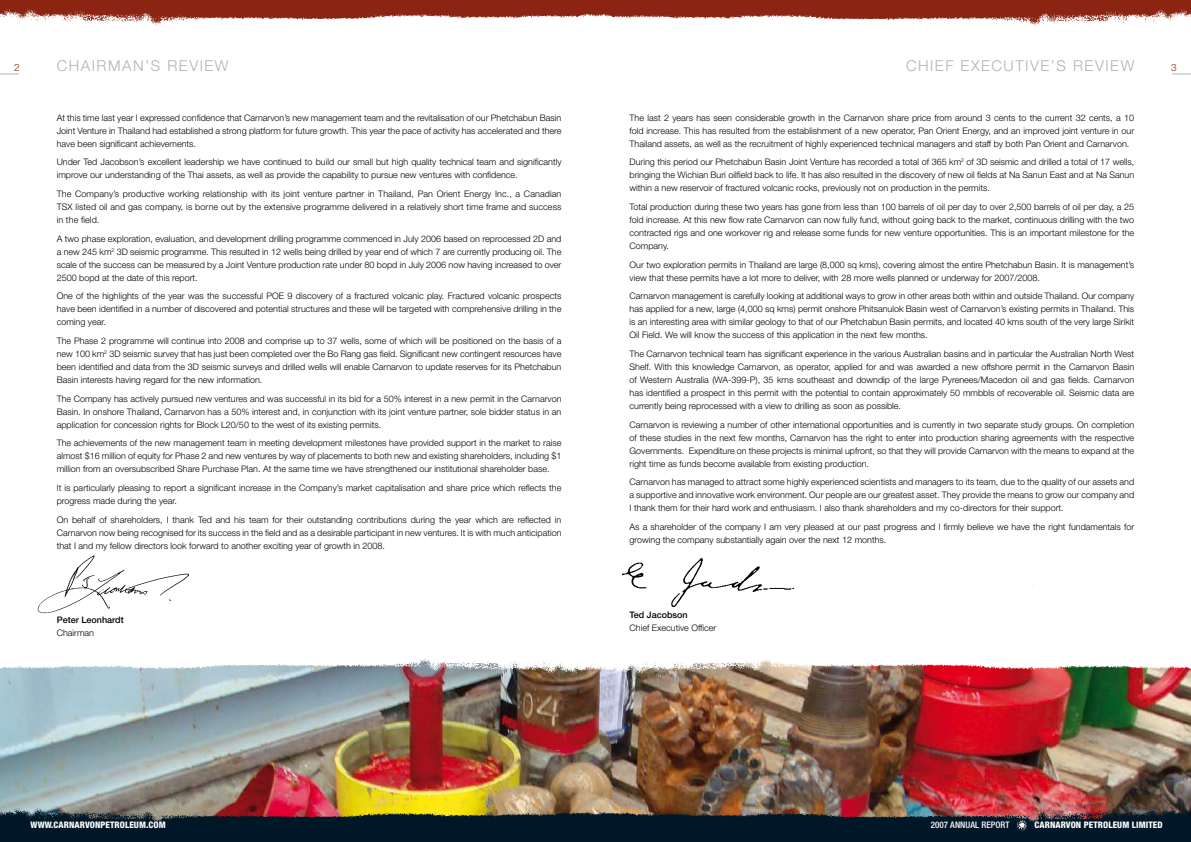
<style>
.page{position:relative;width:1191px;height:842px;background:#fff}
.page>*{position:absolute;margin:0;border:0;box-sizing:border-box;transform-origin:0 0}
.t1{font:300 15px "Helvetica Neue";letter-spacing:.1em;color:#b1b2b4}
.t2{font:300 9px/13px "Helvetica Neue";color:#000;text-align:justify}
.t3{font:800 condensed 9px "Helvetica Neue";letter-spacing:.01em;color:#fff}
.t4{font:500 9px "Helvetica Neue";color:#000}
.t5{font:500 condensed 9px "Helvetica Neue";letter-spacing:.01em;color:#fff}
</style>
<div class="page">
<img style="left:0;top:683px;width:1191px;height:125px">
<img style="left:0;top:808px;width:1191px;height:34px">
<img style="left:0;top:0;width:595px;height:26px">
<img style="left:595px;top:0;width:596px;height:26px">
<img style="left:0;top:585px;width:1191px;height:98px">
<img style="left:622px;top:558px;width:173px;height:49px">
<img style="left:33px;top:555px;width:159px;height:59px">
<svg style="left:0;top:74px;width:19px;height:1px"></svg>
<svg style="left:1172px;top:74px;width:19px;height:1px"></svg>
<svg style="left:1016px;top:820px;width:11px;height:11px"></svg>
<h1 class="t1" style="left:57px;top:56px;width:11px">chair</h1>
<h1 class="t1" style="left:108px;top:56px;width:82px">man’s Review</h1>
<h1 class="t1" style="left:906px;top:56px;width:22px">Chief</h1>
<h1 class="t1" style="left:960px;top:56px;width:22px">Exec</h1>
<h1 class="t1" style="left:1003px;top:56px;width:22px">utive</h1>
<h1 class="t1" style="left:1050px;top:56px;width:34px">’s review</h1>
<p class="t2" style="left:57px;top:111px;width:506px">At this time last year I expressed confidence that Carnarvon’s new management team and the revitalisation of our Phetchabun Basin Joint Venture in Thailand had established a strong platform for future growth. This year the pace of activity has accelerated and there have been significant achievements.</p>
<p class="t2" style="left:57px;top:155px;width:506px">Under Ted Jacobson’s excellent leadership we have continued to build our small but high quality technical team and significantly improve our understanding of the Thai assets, as well as provide the capability to pursue new ventures with confidence.</p>
<p class="t2" style="left:57px;top:187px;width:506px">The Company’s productive working relationship with its joint venture partner in Thailand, Pan Orient Energy Inc., a Canadian TSX listed oil and gas company, is borne out by the extensive programme delivered in a relatively short time frame and success in the field.</p>
<p class="t2" style="left:57px;top:232px;width:506px">A two phase exploration, evaluation, and development drilling programme commenced in July 2006 based on reprocessed 2D and a new 245 km<sup>2</sup> 3D seismic programme. This resulted in 12 wells being drilled by year end of which 7 are currently producing oil. The scale of the success can be measured by a Joint Venture production rate under 80 bopd in July 2006 now having increased to over 2500 bopd at the date of this report.</p>
<p class="t2" style="left:57px;top:289px;width:506px">One of the highlights of the year was the successful POE 9 discovery of a fractured volcanic play. Fractured volcanic prospects have been identified in a number of discovered and potential structures and these will be targeted with comprehensive drilling in the coming year.</p>
<p class="t2" style="left:57px;top:334px;width:506px">The Phase 2 programme will continue into 2008 and comprise up to 37 wells, some of which will be positioned on the basis of a new 100 km<sup>2</sup> 3D seismic survey that has just been completed over the Bo Rang gas field. Significant new contingent resources have been identified and data from the 3D seismic surveys and drilled wells will enable Carnarvon to update reserves for its Phetchabun Basin interests having regard for the new information.</p>
<p class="t2" style="left:57px;top:392px;width:506px">The Company has actively pursued new ventures and was successful in its bid for a 50% interest in a new permit in the Carnarvon Basin. In onshore Thailand, Carnarvon has a 50% interest and, in conjunction with its joint venture partner, sole bidder status in an application for concession rights for Block L20/50 to the west of its existing permits.</p>
<p class="t2" style="left:57px;top:436px;width:506px">The achievements of the new management team in meeting development milestones have provided support in the market to raise almost $16 million of equity for Phase 2 and new ventures by way of placements to both new and existing shareholders, including $1 million from an oversubscribed Share Purchase Plan. At the same time we have strengthened our institutional shareholder base.</p>
<p class="t2" style="left:57px;top:481px;width:506px">It is particularly pleasing to report a significant increase in the Company’s market capitalisation and share price which reflects the progress made during the year.</p>
<p class="t2" style="left:57px;top:513px;width:506px">On behalf of shareholders, I thank Ted and his team for their outstanding contributions during the year which are reflected in Carnarvon now being recognised for its success in the field and as a desirable participant in new ventures. It is with much anticipation that I and my fellow directors look forward to another exciting year of growth in 2008.</p>
<p class="t4" style="left:57px;top:615px;width:69px">Peter Leonhardt</p>
<p class="t2" style="left:57px;top:626px;width:39px">Chairman</p>
<p class="t2" style="left:629px;top:111px;width:506px">The last 2 years has seen considerable growth in the Carnarvon share price from around 3 cents to the current 32 cents, a 10 fold increase. This has resulted from the establishment of a new operator, Pan Orient Energy, and an improved joint venture in our Thailand assets, as well as the recruitment of highly experienced technical managers and staff by both Pan Orient and Carnarvon.</p>
<p class="t2" style="left:629px;top:155px;width:506px">During this period our Phetchabun Basin Joint Venture has recorded a total of 365 km<sup>2</sup> of 3D seismic and drilled a total of 17 wells, bringing the Wichian Buri oilfield back to life. It has also resulted in the discovery of new oil fields at Na Sanun East and at Na Sanun within a new reservoir of fractured volcanic rocks, previously not on production in the permits.</p>
<p class="t2" style="left:629px;top:200px;width:506px">Total production during these two years has gone from less than 100 barrels of oil per day to over 2,500 barrels of oil per day, a 25 fold increase. At this new flow rate Carnarvon can now fully fund, without going back to the market, continuous drilling with the two contracted rigs and one workover rig and release some funds for new venture opportunities. This is an important milestone for the Company.</p>
<p class="t2" style="left:629px;top:258px;width:506px">Our two exploration permits in Thailand are large (8,000 sq kms), covering almost the entire Phetchabun Basin. It is management’s view that these permits have a lot more to deliver, with 28 more wells planned or underway for 2007/2008.</p>
<p class="t2" style="left:629px;top:289px;width:506px">Carnarvon management is carefully looking at additional ways to grow in other areas both within and outside Thailand. Our company has applied for a new, large (4,000 sq kms) permit onshore Phitsanulok Basin west of Carnarvon’s existing permits in Thailand. This is an interesting area with similar geology to that of our Phetchabun Basin permits, and located 40 kms south of the very large Sirikit Oil Field. We will know the success of this application in the next few months.</p>
<p class="t2" style="left:629px;top:347px;width:506px">The Carnarvon technical team has significant experience in the various Australian basins and in particular the Australian North West Shelf. With this knowledge Carnarvon, as operator, applied for and was awarded a new offshore permit in the Carnarvon Basin of Western Australia (WA-399-P), 35 kms southeast and downdip of the large Pyrenees/Macedon oil and gas fields. Carnarvon has identified a prospect in this permit with the potential to contain approximately 50 mmbbls of recoverable oil. Seismic data are currently being reprocessed with a view to drilling as soon as possible.</p>
<p class="t2" style="left:629px;top:418px;width:506px">Carnarvon is reviewing a number of other international opportunities and is currently in two separate study groups. On completion of these studies in the next few months, Carnarvon has the right to enter into production sharing agreements with the respective Governments. Expenditure on these projects is minimal upfront, so that they will provide Carnarvon with the means to expand at the right time as funds become available from existing production.</p>
<p class="t2" style="left:629px;top:475px;width:506px">Carnarvon has managed to attract some highly experienced scientists and managers to its team, due to the quality of our assets and a supportive and innovative work environment. Our people are our greatest asset. They provide the means to grow our company and I thank them for their hard work and enthusiasm. I also thank shareholders and my co-directors for their support.</p>
<p class="t2" style="left:629px;top:520px;width:506px">As a shareholder of the company I am very pleased at our past progress and I firmly believe we have the right fundamentals for growing the company substantially again over the next 12 months.</p>
<p class="t4" style="left:629px;top:609px;width:60px">Ted Jacobson</p>
<p class="t2" style="left:629px;top:621px;width:88px">Chief Executive Officer</p>
<p class="t3" style="left:31px;top:819px;width:137px">WWW.CARNARVONPETROLEUM.COM</p>
<p class="t5" style="left:930px;top:819px;width:80px">2007 ANNUAL REPORT</p>
<p class="t3" style="left:1034px;top:819px;width:130px">CARNARVON PETROLEUM LIMITED</p>
</div>
